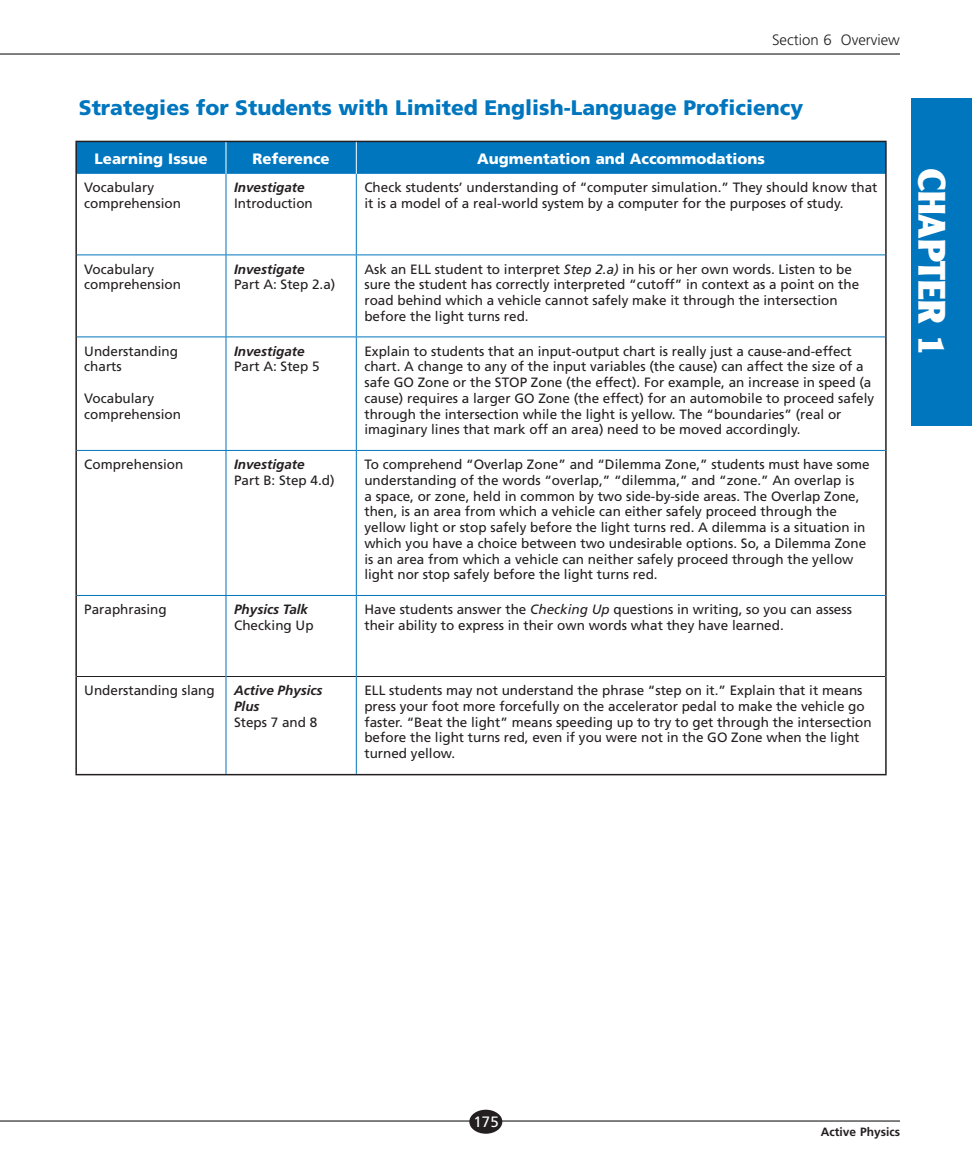
<style>
.page{position:relative;width:972px;height:1175px;background:#fff}
.page>*{position:absolute;margin:0;border:0;box-sizing:border-box;transform-origin:0 0}
.t1{font:900 37.5px "Clearface Gothic LH";color:#fff}
.t2{font:900 21px "Frutiger";color:#0076be}
.t3{font:900 15px "Frutiger";color:#fff}
.t4{font:300 15px "Frutiger";color:#231f20}
.t5{font:15px "Frutiger";color:#fff}
.t6{font:13.5px/15.8px "Frutiger";color:#231f20}
.t7{font:italic 700 13.5px/15.8px "Frutiger";color:#231f20}
.t8{font:700 12px "Frutiger";color:#231f20}
.s1{font-style:italic}
</style>
<div class="page">
<div style="left:77px;top:142px;width:808px;height:32px;background:#0076be"></div>
<hr style="left:885px;top:142px;width:2px;height:32px;background:#231f20">
<hr style="left:75px;top:174px;width:2px;height:81px;background:#231f20">
<hr style="left:885px;top:174px;width:2px;height:81px;background:#231f20">
<hr style="left:75px;top:255px;width:2px;height:82px;background:#231f20">
<hr style="left:885px;top:255px;width:2px;height:82px;background:#231f20">
<hr style="left:75px;top:337px;width:2px;height:113px;background:#231f20">
<hr style="left:885px;top:337px;width:2px;height:113px;background:#231f20">
<hr style="left:75px;top:450px;width:2px;height:145px;background:#231f20">
<hr style="left:885px;top:450px;width:2px;height:145px;background:#231f20">
<hr style="left:75px;top:595px;width:2px;height:81px;background:#231f20">
<hr style="left:885px;top:595px;width:2px;height:81px;background:#231f20">
<hr style="left:75px;top:676px;width:2px;height:98px;background:#231f20">
<hr style="left:885px;top:676px;width:2px;height:98px;background:#231f20">
<hr style="left:75px;top:774px;width:812px;height:1px;background:#231f20">
<hr style="left:77px;top:676px;width:149px;height:1px;background:#231f20">
<hr style="left:226px;top:676px;width:130px;height:1px;background:#231f20">
<hr style="left:357px;top:676px;width:528px;height:1px;background:#231f20">
<hr style="left:75px;top:141px;width:151px;height:1px;background:#231f20">
<hr style="left:75px;top:142px;width:2px;height:32px;background:#231f20">
<hr style="left:226px;top:141px;width:130px;height:1px;background:#231f20">
<hr style="left:226px;top:142px;width:1px;height:32px;background:#fff">
<hr style="left:356px;top:141px;width:531px;height:1px;background:#231f20">
<hr style="left:356px;top:142px;width:1px;height:32px;background:#fff">
<hr style="left:226px;top:174px;width:1px;height:80px;background:#0076be">
<hr style="left:356px;top:174px;width:1px;height:80px;background:#0076be">
<hr style="left:77px;top:254px;width:279px;height:1px;background:#0076be">
<hr style="left:226px;top:255px;width:1px;height:81px;background:#0076be">
<hr style="left:356px;top:254px;width:529px;height:1px;background:#0076be">
<hr style="left:356px;top:255px;width:1px;height:81px;background:#0076be">
<hr style="left:77px;top:336px;width:279px;height:1px;background:#0076be">
<hr style="left:226px;top:337px;width:1px;height:113px;background:#0076be">
<hr style="left:356px;top:336px;width:529px;height:1px;background:#0076be">
<hr style="left:356px;top:337px;width:1px;height:113px;background:#0076be">
<hr style="left:77px;top:450px;width:279px;height:1px;background:#0076be">
<hr style="left:226px;top:451px;width:1px;height:144px;background:#0076be">
<hr style="left:356px;top:450px;width:529px;height:1px;background:#0076be">
<hr style="left:356px;top:451px;width:1px;height:144px;background:#0076be">
<hr style="left:77px;top:595px;width:279px;height:1px;background:#0076be">
<hr style="left:226px;top:596px;width:1px;height:80px;background:#0076be">
<hr style="left:356px;top:596px;width:1px;height:80px;background:#0076be">
<hr style="left:226px;top:676px;width:1px;height:98px;background:#0076be">
<hr style="left:356px;top:676px;width:1px;height:98px;background:#0076be">
<hr style="left:356px;top:595px;width:529px;height:1px;background:#0076be">
<hr style="left:0;top:1120px;width:900px;height:1px;background:#000">
<hr style="left:0;top:54px;width:900px;height:1px;background:#000">
<div style="left:469px;top:1109px;width:33px;height:24px;background:#231f20;border-radius:50%"></div>
<div style="left:911px;top:99px;width:61px;height:327px;background:#0076be"></div>
<p class="t4" style="left:772px;top:34px;width:129px">Section 6 Overview</p>
<h2 class="t2" style="left:79px;top:99px;width:726px">Strategies for Students with Limited English-Language Proficiency</h2>
<p class="t3" style="left:95px;top:153px;width:114px">Learning Issue</p>
<p class="t3" style="left:253px;top:153px;width:79px">Reference</p>
<p class="t3" style="left:477px;top:153px;width:289px">Augmentation and Accommodations</p>
<p class="t6" style="left:84px;top:181px;width:98px">Vocabulary comprehension</p>
<p class="t7" style="left:234px;top:181px;width:72px">Investigate</p>
<p class="t6" style="left:364px;top:181px;width:515px">Check students’ understanding of “computer simulation.” They should know that it is a model of a real-world system by a computer for the purposes of study.</p>
<p class="t6" style="left:234px;top:197px;width:80px">Introduction</p>
<p class="t6" style="left:84px;top:262px;width:98px">Vocabulary comprehension</p>
<p class="t7" style="left:234px;top:262px;width:72px">Investigate</p>
<p class="t6" style="left:234px;top:278px;width:103px">Part A: Step 2.a)</p>
<p class="t6" style="left:364px;top:262px;width:496px">Ask an ELL student to interpret <span class="s1">Step 2.a)</span> in his or her own words. Listen to be sure the student has correctly interpreted “cutoff” in context as a point on the road behind which a vehicle cannot safely make it through the intersection before the light turns red.</p>
<p class="t6" style="left:84px;top:344px;width:95px">Understanding charts</p>
<p class="t6" style="left:84px;top:391px;width:98px">Vocabulary comprehension</p>
<p class="t7" style="left:234px;top:344px;width:72px">Investigate</p>
<p class="t6" style="left:234px;top:360px;width:87px">Part A: Step 5</p>
<p class="t6" style="left:364px;top:344px;width:511px">Explain to students that an input-output chart is really just a cause-and-effect chart. A change to any of the input variables (the cause) can affect the size of a safe GO Zone or the STOP Zone (the effect). For example, an increase in speed (a cause) requires a larger GO Zone (the effect) for an automobile to proceed safely through the intersection while the light is yellow. The “boundaries” (real or imaginary lines that mark off an area) need to be moved accordingly.</p>
<p class="t6" style="left:84px;top:457px;width:101px">Comprehension</p>
<p class="t7" style="left:234px;top:457px;width:72px">Investigate</p>
<p class="t6" style="left:234px;top:473px;width:102px">Part B: Step 4.d)</p>
<p class="t6" style="left:364px;top:457px;width:507px">To comprehend “Overlap Zone” and “Dilemma Zone,” students must have some understanding of the words “overlap,” “dilemma,” and “zone.” An overlap is<br>a space, or zone, held in common by two side-by-side areas. The Overlap Zone, then, is an area from which a vehicle can either safely proceed through the yellow light or stop safely before the light turns red. A dilemma is a situation in which you have a choice between two undesirable options. So, a Dilemma Zone is an area from which a vehicle can neither safely proceed through the yellow light nor stop safely before the light turns red.</p>
<p class="t6" style="left:84px;top:602px;width:84px">Paraphrasing</p>
<p class="t7" style="left:234px;top:602px;width:76px">Physics Talk</p>
<p class="t6" style="left:234px;top:618px;width:81px">Checking Up</p>
<p class="t6" style="left:364px;top:602px;width:489px">Have students answer the <span class="s1">Checking Up</span> questions in writing, so you can assess their ability to express in their own words what they have learned.</p>
<p class="t6" style="left:84px;top:683px;width:132px">Understanding slang</p>
<p class="t7" style="left:234px;top:683px;width:90px">Active Physics<br>Plus</p>
<p class="t6" style="left:234px;top:715px;width:85px">Steps 7 and 8</p>
<p class="t6" style="left:364px;top:683px;width:509px">ELL students may not understand the phrase “step on it.” Explain that it means press your foot more forcefully on the accelerator pedal to make the vehicle go faster. “Beat the light” means speeding up to try to get through the intersection before the light turns red, even if you were not in the GO Zone when the light turned yellow.</p>
<h1 class="t1" style="left:945px;top:168px;width:190px;rotate:90deg">CHAPTER 1</h1>
<p class="t5" style="left:474px;top:1115px;width:27px">175</p>
<p class="t8" style="left:821px;top:1127px;width:81px">Active Physics</p>
</div>
